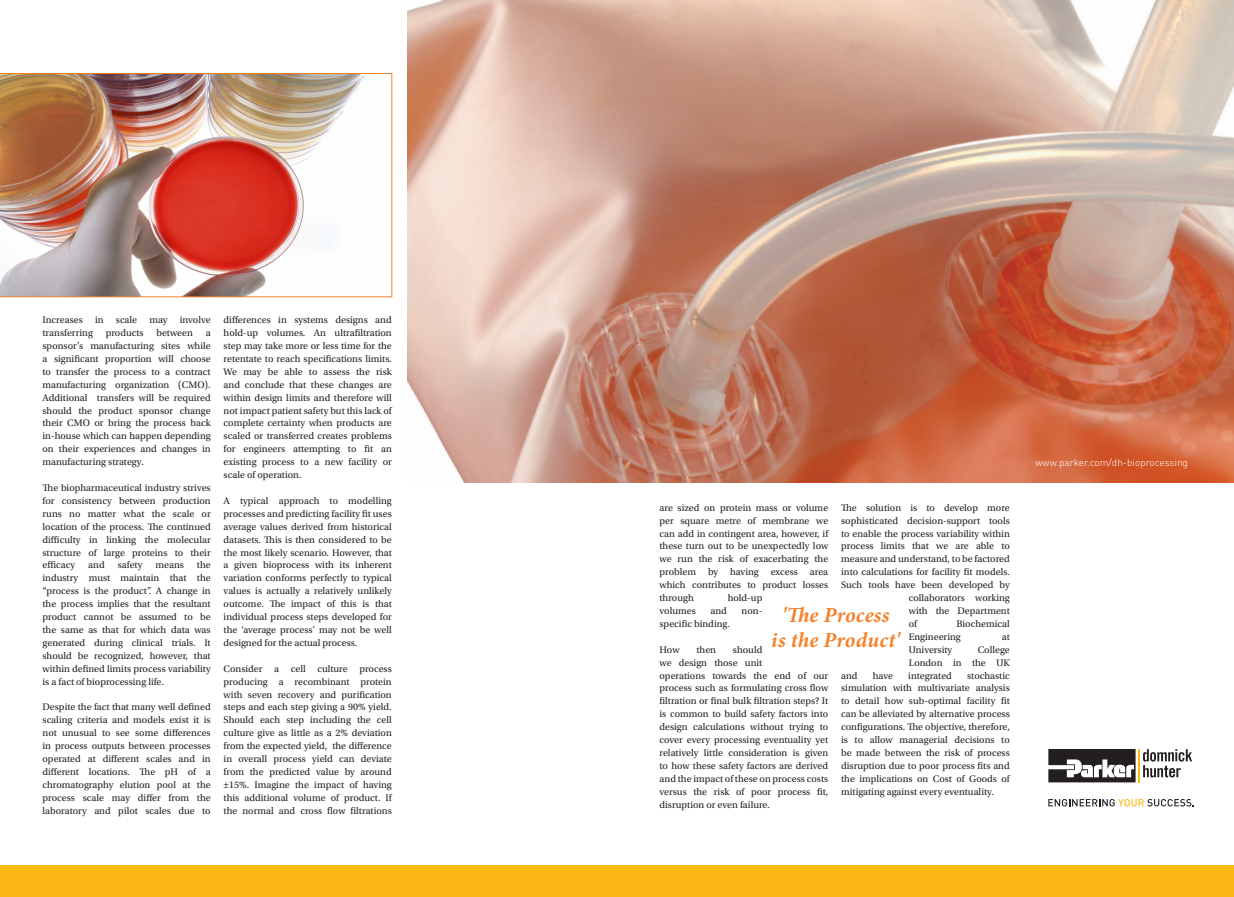
<style>
.page{position:relative;width:1234px;height:897px;background:#fff}
.page>*{position:absolute;margin:0;border:0;box-sizing:border-box;transform-origin:0 0}
.t1{font:italic 700 21.5px "Minion Pro";letter-spacing:.01em;color:#f4822b}
.t2{font:10px/12.9px "Utopia Std";color:#231f20;text-align:justify}
.t3{font:300 10px "DINOT";color:#fff}
</style>
<div class="page">
<img style="left:407px;top:0;width:826px;height:482px">
<img style="left:0;top:73px;width:392px;height:224px">
<div style="left:0;top:865px;width:1233px;height:31px;background:#fcb814"></div>
<svg style="left:1048px;top:799px;width:145px;height:7px"></svg>
<svg style="left:1143px;top:749px;width:48px;height:28px"></svg>
<svg style="left:1048px;top:749px;width:87px;height:33px"></svg>
<hr style="left:1138px;top:749px;width:1px;height:33px;background:#fcb814">
<p class="t2" style="left:43px;top:313px;width:170px">Increases in scale may involve transferring</p>
<p class="t2" style="left:106px;top:326px;width:39px">products</p>
<p class="t2" style="left:156px;top:326px;width:38px">between</p>
<p class="t2" style="left:43px;top:326px;width:170px;text-indent:163px">a sponsor’s manufacturing sites while a significant proportion will choose to transfer the process to a contract manufacturing organization (CMO).<br>Additional transfers will be required should the product sponsor change their CMO or bring the process back in-house which can happen depending on their experiences and changes in manufacturing strategy.</p>
<p class="t2" style="left:43px;top:481px;width:170px">The biopharmaceutical industry strives for consistency between production runs no matter what the scale or location of the process. The continued difficulty in linking the molecular structure of large proteins to their efficacy</p>
<p class="t2" style="left:43px;top:559px;width:170px;text-indent:154px">the industry must maintain that the “process is the product”. A change in the process implies that the resultant product cannot be assumed to be the same as that for which data was generated during clinical trials. It should be recognized, however, that within defined limits process variability is a fact of bioprocessing life.</p>
<p class="t2" style="left:43px;top:700px;width:170px">Despite the fact that many well defined scaling criteria and models exist it is not unusual to see some differences in process outputs between processes operated at different scales and in different locations. The pH of a chromatography elution pool at the process scale may differ from the laboratory and pilot scales due to</p>
<p class="t2" style="left:88px;top:559px;width:18px">and</p>
<p class="t2" style="left:118px;top:559px;width:26px">safety</p>
<p class="t2" style="left:155px;top:559px;width:30px">means</p>
<p class="t2" style="left:223px;top:313px;width:170px">differences in systems designs and hold-up volumes. An ultrafiltration step may take more or less time for the retentate to reach specifications limits.<br>We may be able to assess the risk and conclude that these changes are within design limits and therefore will not impact patient safety but this lack of complete certainty when products are scaled or transferred creates problems for engineers attempting to fit an existing process to a new facility or scale of operation.</p>
<p class="t2" style="left:223px;top:494px;width:170px">A typical approach to modelling processes and predicting facility fit uses average values derived from historical datasets. This is then considered to be the most likely scenario. However, that a given bioprocess with its inherent variation conforms perfectly to typical values is actually a relatively unlikely outcome. The impact of this is that individual process steps developed for the ‘average process’ may not be well designed for the actual process.</p>
<p class="t2" style="left:223px;top:662px;width:170px">Consider a cell culture process producing a recombinant protein with seven recovery and purification steps and each step giving a 90% yield.<br>Should each step including the cell culture give as little as a 2% deviation from the expected yield, the difference in overall process yield can deviate from the predicted value by around ±15%. Imagine the impact of having this additional volume of product. If the normal and cross flow filtrations</p>
<p class="t2" style="left:659px;top:501px;width:170px">are sized on protein mass or volume per square metre of membrane we can add in contingent area, however, if these turn out to be unexpectedly low we run the risk of exacerbating the problem by having excess area which contributes to product losses through</p>
<p class="t2" style="left:841px;top:501px;width:170px">The solution is to develop more</p>
<p class="t2" style="left:841px;top:514px;width:170px">sophisticated decision-support tools</p>
<p class="t2" style="left:841px;top:527px;width:170px">to enable the process variability within</p>
<p class="t2" style="left:841px;top:540px;width:170px">process limits that we are able to</p>
<p class="t2" style="left:841px;top:552px;width:170px">measure and understand, to be factored</p>
<p class="t2" style="left:841px;top:565px;width:170px">into calculations for facility fit models.</p>
<p class="t2" style="left:841px;top:578px;width:170px">Such tools have been developed by</p>
<p class="t2" style="left:908px;top:591px;width:103px">collaborators working</p>
<p class="t2" style="left:908px;top:604px;width:102px">with the Department</p>
<p class="t2" style="left:908px;top:617px;width:10px">of</p>
<p class="t2" style="left:727px;top:591px;width:36px">hold-up</p>
<p class="t1" style="left:781px;top:599px;width:109px">'The Process</p>
<p class="t1" style="left:771px;top:625px;width:130px">is the Product'</p>
<p class="t2" style="left:659px;top:604px;width:38px">volumes</p>
<p class="t2" style="left:710px;top:604px;width:18px">and</p>
<p class="t2" style="left:741px;top:604px;width:22px">non-</p>
<p class="t2" style="left:659px;top:617px;width:72px">specific binding.</p>
<p class="t2" style="left:659px;top:643px;width:22px">How</p>
<p class="t2" style="left:696px;top:643px;width:21px">then</p>
<p class="t2" style="left:908px;top:617px;width:103px;text-indent:48px">Biochemical<br>Engineering</p>
<p class="t2" style="left:1001px;top:630px;width:10px">at</p>
<p class="t2" style="left:659px;top:643px;width:170px;text-align:left;text-indent:73px">should<br>we design those unit<br>operations towards the end of our process such as formulating cross flow filtration or final bulk filtration steps? It is common to build safety factors into design calculations without trying to cover every processing eventuality yet relatively little consideration is given to how these safety factors are derived and the impact of these on process costs versus the risk of poor process fit, disruption or even failure.</p>
<p class="t2" style="left:908px;top:643px;width:103px;text-align:right">College<br>London in the UK</p>
<p class="t2" style="left:908px;top:643px;width:45px">University</p>
<p class="t2" style="left:841px;top:669px;width:170px;text-indent:126px">stochastic simulation with multivariate analysis to detail how sub-optimal facility fit can be alleviated by alternative process configurations. The objective, therefore, is to allow managerial decisions to be made between the risk of process disruption due to poor process fits and the implications on Cost of Goods of mitigating against every eventuality.</p>
<p class="t2" style="left:841px;top:669px;width:18px">and</p>
<p class="t2" style="left:872px;top:669px;width:22px">have</p>
<p class="t2" style="left:908px;top:669px;width:45px">integrated</p>
<p class="t3" style="left:1035px;top:455px;width:154px">www.parker.com/dh-bioprocessing</p>
</div>
